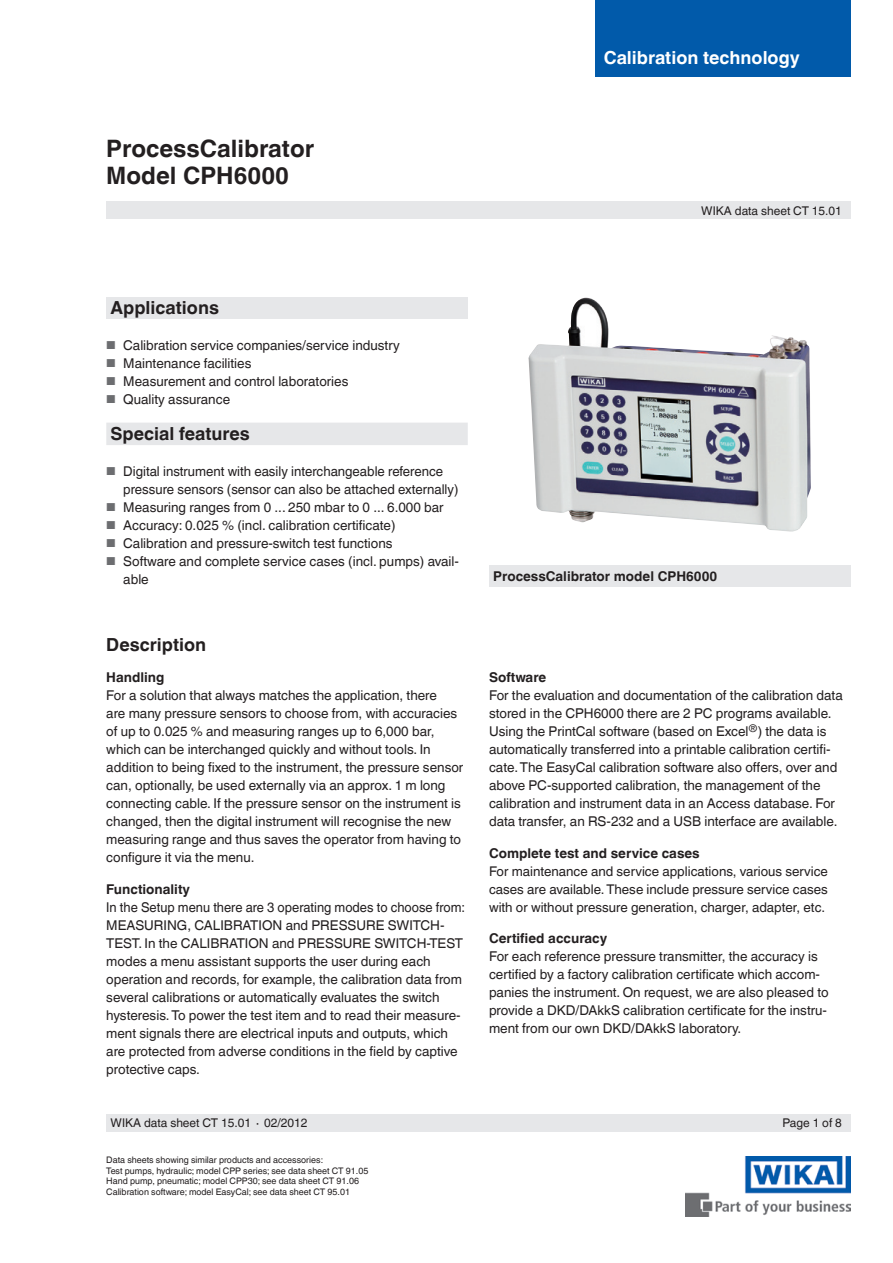
<style>
.page{position:relative;width:893px;height:1263px;background:#fff}
.page>*{position:absolute;margin:0;border:0;box-sizing:border-box;transform-origin:0 0}
.t1{font:700 24px/27px "Helvetica World";color:#231f20}
.t2{font:700 18px "Helvetica World";color:#231f20}
.t3{font:700 18px "Helvetica World";color:#fff}
.t4{font:13.5px/18px "Helvetica World";color:#231f20}
.t5{font:13.5px/18px "Helvetica World";color:#231f20;scale:.96 1}
.t6{font:700 13.5px "Helvetica World";color:#231f20}
.t7{font:13.35px/18px "Helvetica World";color:#231f20;text-align:justify}
.t8{font:12px "Helvetica World";color:#231f20}
.t9{font:9px/10.5px "Helvetica World";color:#231f20}
.s1{font-size:11.55px;color:#6c6d70}
</style>
<div class="page">
<div style="left:106px;top:298px;width:362px;height:21px;background:#e6e7e9"></div>
<img style="left:685px;top:1157px;width:165px;height:59px">
<div style="left:106px;top:202px;width:744px;height:17px;background:#e6e7e9"></div>
<div style="left:106px;top:1114px;width:744px;height:17px;background:#e6e7e9"></div>
<img style="left:528px;top:298px;width:283px;height:234px">
<div style="left:489px;top:566px;width:361px;height:21px;background:#e6e7e9"></div>
<div style="left:106px;top:423px;width:362px;height:22px;background:#e6e7e9"></div>
<div style="left:595px;top:0;width:255px;height:77px;background:#015aaa"></div>
<h1 class="t1" style="left:106px;top:135px;width:209px">ProcessCalibrator<br>Model CPH6000</h1>
<h2 class="t3" style="left:604px;top:47px;width:197px">Calibration technology</h2>
<p class="t8" style="left:701px;top:204px;width:142px">WIKA data sheet CT 15.01</p>
<h2 class="t2" style="left:111px;top:297px;width:110px">Applications</h2>
<p class="t4" style="left:106px;top:336px;width:295px"><span class="s1">■</span> Calibration service companies/service industry</p>
<p class="t4" style="left:106px;top:354px;width:147px"><span class="s1">■</span> Maintenance facilities</p>
<p class="t4" style="left:106px;top:372px;width:244px"><span class="s1">■</span> Measurement and control laboratories</p>
<p class="t4" style="left:106px;top:390px;width:125px"><span class="s1">■</span> Quality assurance</p>
<h2 class="t2" style="left:111px;top:423px;width:141px">Special features</h2>
<p class="t4" style="left:123px;top:462px;width:337px;text-indent:-17px"><span class="s1">■</span> Digital instrument with easily interchangeable reference pressure sensors (sensor can also be attached externally)</p>
<p class="t4" style="left:106px;top:498px;width:339px"><span class="s1">■</span> Measuring ranges from 0 ... 250 mbar to 0 ... 6.000 bar</p>
<p class="t4" style="left:106px;top:516px;width:291px"><span class="s1">■</span> Accuracy: 0.025 % (incl. calibration certificate)</p>
<p class="t4" style="left:106px;top:534px;width:288px"><span class="s1">■</span> Calibration and pressure-switch test functions</p>
<p class="t4" style="left:123px;top:552px;width:337px;text-indent:-17px"><span class="s1">■</span> Software and complete service cases (incl. pumps) avail&shy;able</p>
<h2 class="t2" style="left:106px;top:634px;width:101px">Description</h2>
<p class="t6" style="left:106px;top:670px;width:60px">Handling</p>
<p class="t4" style="left:106px;top:687px;width:359px">For a solution that always matches the application, there<br>are many pressure sensors to choose from, with accuracies of up to 0.025 % and measuring ranges up to 6,000 bar, which can be interchanged quickly and without tools. In addition to being fixed to the instrument, the pressure sensor can, optionally, be used externally via an approx. 1 m long connecting cable. If the pressure sensor on the instrument is changed, then the digital instrument will recognise the new measuring range and thus saves the operator from having to configure it via the menu.</p>
<p class="t6" style="left:106px;top:881px;width:85px">Functionality</p>
<p class="t5" style="left:106px;top:898px;width:375px">In the Setup menu there are 3 operating modes to choose from:<br>MEASURING, CALIBRATION and PRESSURE SWITCH-TEST. In the CALIBRATION and PRESSURE SWITCH-TEST modes a menu assistant supports the user during each operation and records, for example, the calibration data from several calibrations or automatically evaluates the switch hysteresis. To power the test item and to read their measure&shy;ment signals there are electrical inputs and outputs, which are protected from adverse conditions in the field by captive protective caps.</p>
<p class="t6" style="left:493px;top:568px;width:226px">ProcessCalibrator model CPH6000</p>
<p class="t6" style="left:489px;top:670px;width:59px">Software</p>
<p class="t4" style="left:489px;top:687px;width:355px">For the evaluation and documentation of the calibration data stored in the CPH6000 there are 2 PC programs available.<br>Using the PrintCal software (based on Excel<sup>®</sup>) the data is automatically transferred into a printable calibration certifi&shy;cate. The EasyCal calibration software also offers, over and above PC-supported calibration, the management of the calibration and instrument data in an Access database. For data transfer, an RS-232 and a USB interface are available.</p>
<p class="t6" style="left:489px;top:845px;width:212px">Complete test and service cases</p>
<p class="t7" style="left:489px;top:862px;width:340px">For maintenance and service applications, various service cases are available. These include pressure service cases with or without pressure generation, charger, adapter, etc.</p>
<p class="t6" style="left:489px;top:931px;width:120px">Certified accuracy</p>
<p class="t4" style="left:489px;top:948px;width:341px">For each reference pressure transmitter, the accuracy is certified by a factory calibration certificate which accom&shy;panies the instrument. On request, we are also pleased to provide a DKD/DAkkS calibration certificate for the instru&shy;ment from our own DKD/DAkkS laboratory.</p>
<p class="t8" style="left:111px;top:1116px;width:198px">WIKA data sheet CT 15.01 ∙ 02/2012</p>
<p class="t8" style="left:782px;top:1116px;width:61px">Page 1 of 8</p>
<p class="t9" style="left:106px;top:1155px;width:264px">Data sheets showing similar products and accessories:<br>Test pumps, hydraulic; model CPP series; see data sheet CT 91.05<br>Hand pump, pneumatic; model CPP30; see data sheet CT 91.06<br>Calibration software; model EasyCal; see data sheet CT 95.01</p>
</div>
